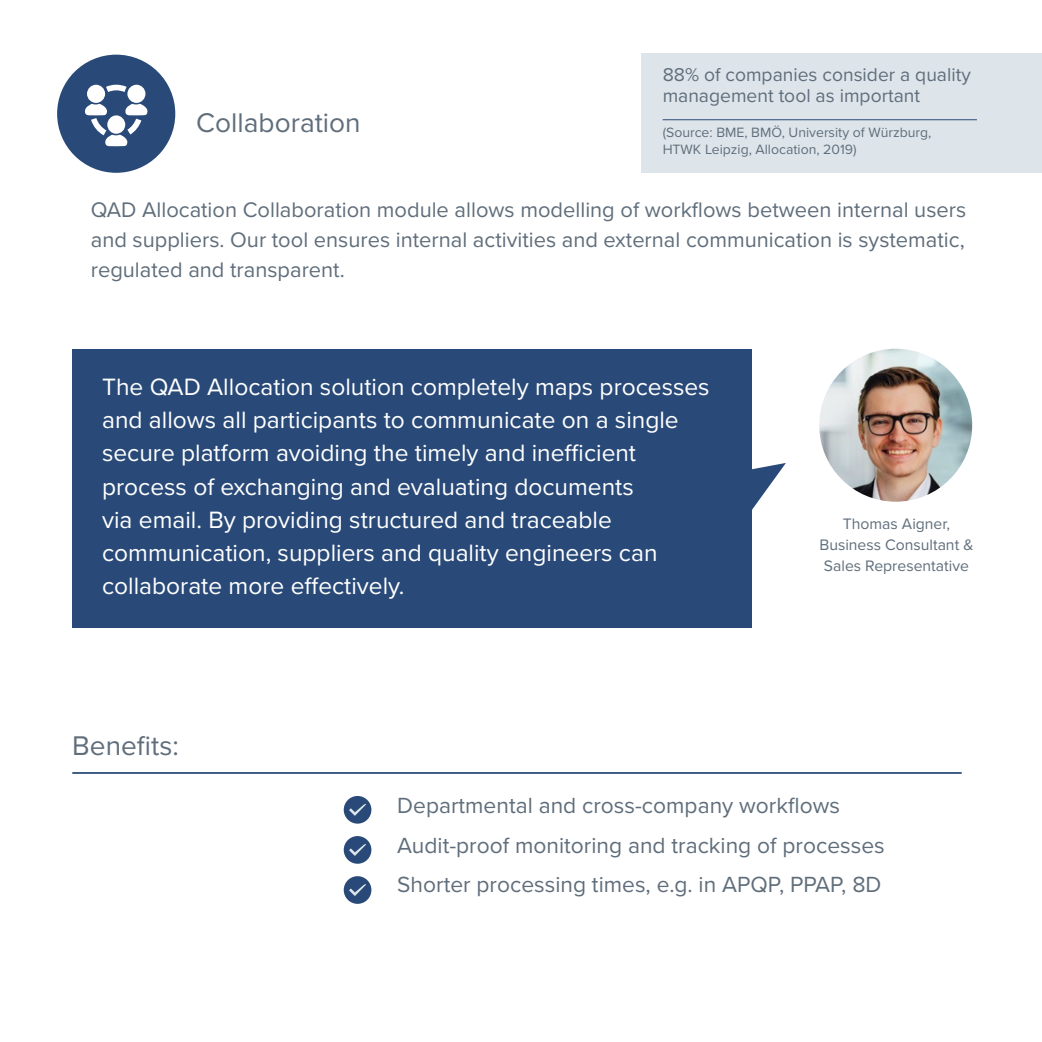
<style>
.page{position:relative;width:1042px;height:1042px;background:#fff}
.page>*{position:absolute;margin:0;border:0;box-sizing:border-box;transform-origin:0 0}
.t1{font:28px "Proxima Nova";color:#606e7b}
.BODY{font:24.5px/33.2px "Proxima Nova";color:#fff}
.BODY-2{font:22.75px "Proxima Nova";color:#606e7b}
.BODY-3{font:21.88px/29.8px "Proxima Nova";color:#606e7b;text-align:justify}
.BODY-4{font:19.25px/21px "Proxima Nova";color:#606e7b}
.BODY-5{font:15.75px/21px "Proxima Nova";color:#606e7b;text-align:center}
.BODY-6{font:14px "Proxima Nova";color:#606e7b}
</style>
<div class="page">
<hr style="left:72px;top:772px;width:889px;height:2px;background:#294a78">
<img style="left:819px;top:349px;width:153px;height:153px;border-radius:76px">
<div style="left:72px;top:349px;width:679px;height:279px;background:#294a78"></div>
<svg style="left:751px;top:463px;width:35px;height:64px"></svg>
<div style="left:641px;top:54px;width:401px;height:119px;background:#dde5eb"></div>
<hr style="left:663px;top:119px;width:314px;height:1px;background:#294a78">
<div style="left:344px;top:796px;width:27px;height:27px;background:#294a78;border-radius:50%"></div>
<svg style="left:349px;top:804px;width:17px;height:12px"></svg>
<div style="left:344px;top:836px;width:27px;height:28px;background:#294a78;border-radius:50%"></div>
<svg style="left:349px;top:844px;width:17px;height:12px"></svg>
<div style="left:344px;top:876px;width:27px;height:28px;background:#294a78;border-radius:50%"></div>
<svg style="left:349px;top:884px;width:17px;height:12px"></svg>
<div style="left:57px;top:55px;width:118px;height:118px;background:#294a78;border-radius:50%"></div>
<div style="left:87px;top:85px;width:18px;height:18px;background:#fff;border-radius:50%"></div>
<div style="left:127px;top:85px;width:19px;height:18px;background:#fff;border-radius:50%"></div>
<svg style="left:85px;top:104px;width:62px;height:42px"></svg>
<svg style="left:106px;top:85px;width:21px;height:7px"></svg>
<h2 class="t1" style="left:196px;top:106px;width:166px">Collaboration</h2>
<p class="BODY-4" style="left:663px;top:65px;width:310px">88% of companies consider a quality management tool as important</p>
<p class="BODY-6" style="left:663px;top:124px;width:270px">(Source: BME, BMÖ, University of Würzburg,</p>
<p class="BODY-6" style="left:663px;top:141px;width:195px">HTWK Leipzig, Allocation, 2019)</p>
<p class="BODY-3" style="left:91px;top:195px;width:877px">QAD Allocation Collaboration module allows modelling of workflows between internal users and suppliers. Our tool ensures internal activities and external communication is systematic, regulated and transparent.</p>
<p class="BODY" style="left:102px;top:370px;width:609px">The QAD Allocation solution completely maps processes and allows all participants to communicate on a single secure platform avoiding the timely and inefficient process of exchanging and evaluating documents<br>via email. By providing structured and traceable communication, suppliers and quality engineers can collaborate more effectively.</p>
<h2 class="t1" style="left:72px;top:729px;width:108px">Benefits:</h2>
<p class="BODY-5" style="left:819px;top:513px;width:155px">Thomas Aigner,<br>Business Consultant &amp;<br>Sales Representative</p>
<p class="BODY-2" style="left:397px;top:792px;width:444px">Departmental and cross-company workflows</p>
<p class="BODY-2" style="left:397px;top:831px;width:489px">Audit-proof monitoring and tracking of processes</p>
<p class="BODY-2" style="left:397px;top:871px;width:486px">Shorter processing times, e.g. in APQP, PPAP, 8D</p>
</div>
